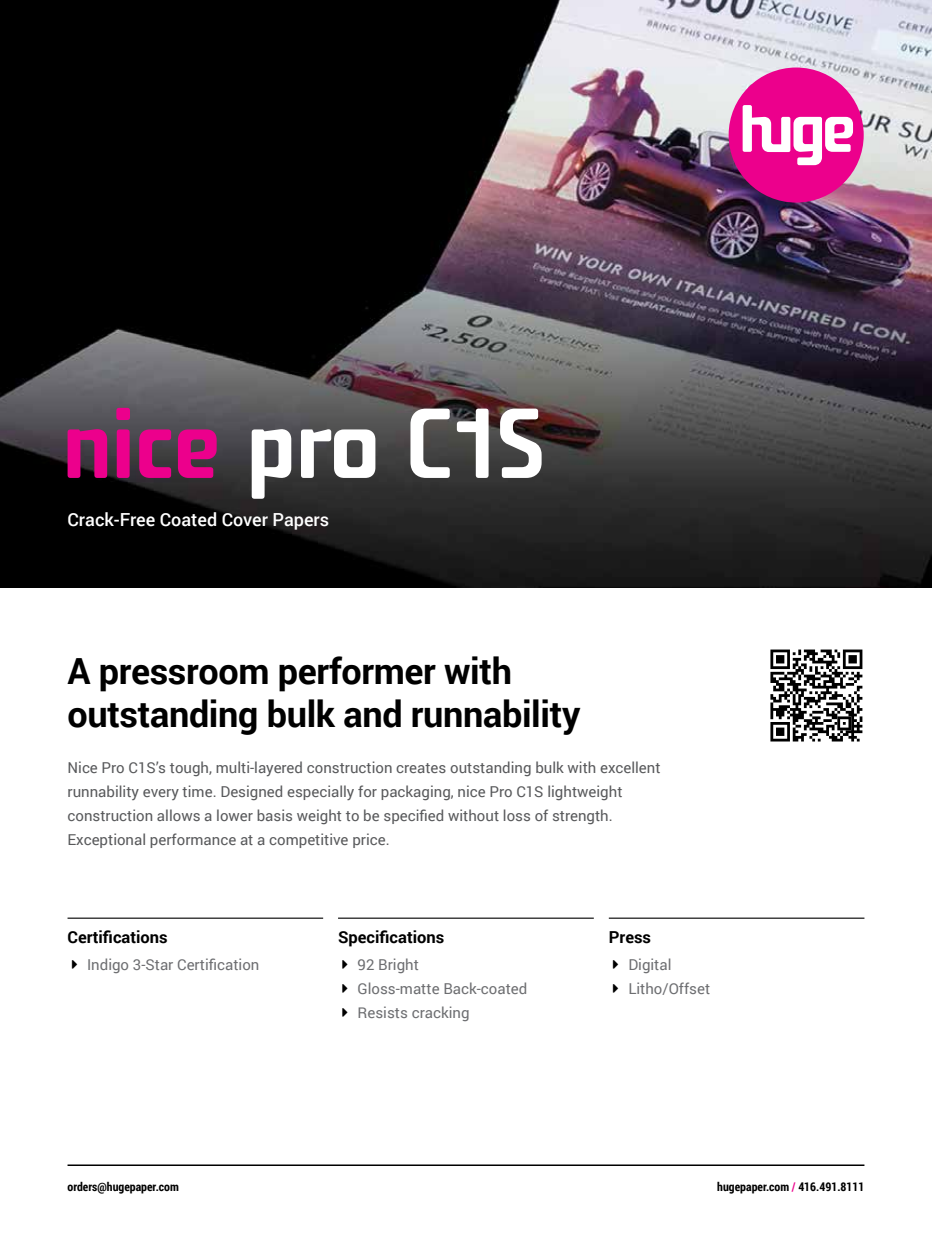
<style>
.page{position:relative;width:932px;height:1256px;background:#fff}
.page>*{position:absolute;margin:0;border:0;box-sizing:border-box;transform-origin:0 0}
.t1{font:500 96px "Fishmonger K";letter-spacing:-.025em;color:#fff}
.t2{font:700 36px/42px "Roboto";letter-spacing:-.01em;color:#000}
.t3{font:500 18px "Roboto";color:#fff}
.t4{font:700 16.5px "Roboto";color:#000}
.t5{font:15px/24px "Roboto";color:#58595b}
.t6{font:15px/24px "Roboto";color:#6d6e71}
.t7{font:700 12px "Roboto Condensed";color:#000}
.s1{color:#ec008c}
</style>
<div class="page">
<hr style="left:68px;top:1164px;width:796px;height:2px;background:#000">
<img style="left:0;top:0;width:932px;height:587px">
<svg style="left:770px;top:649px;width:92px;height:92px"></svg>
<div style="left:728px;top:68px;width:135px;height:134px;background:#ec008c;border-radius:50%"></div>
<svg style="left:742px;top:105px;width:111px;height:60px"></svg>
<hr style="left:68px;top:917px;width:255px;height:1px;background:#000">
<hr style="left:338px;top:917px;width:256px;height:1px;background:#000">
<hr style="left:609px;top:917px;width:255px;height:1px;background:#000">
<h1 class="t1" style="left:62px;top:387px;width:484px"><span class="s1">nice</span> pro C1S</h1>
<p class="t3" style="left:68px;top:506px;width:263px">Crack-Free Coated Cover Papers</p>
<h2 class="t2" style="left:68px;top:649px;width:514px">A pressroom performer with outstanding bulk and runnability</h2>
<p class="t5" style="left:68px;top:755px;width:594px">Nice Pro C1S’s tough, multi-layered construction creates outstanding bulk with excellent runnability every time. Designed especially for packaging, nice Pro C1S lightweight construction allows a lower basis weight to be specified without loss of strength.<br>Exceptional performance at a competitive price.</p>
<p class="t4" style="left:68px;top:925px;width:102px">Certifications</p>
<p class="t6" style="left:87px;top:951px;width:174px">Indigo 3-Star Certification</p>
<p class="t4" style="left:338px;top:925px;width:108px">Specifications</p>
<p class="t6" style="left:357px;top:951px;width:171px">92 Bright<br>Gloss-matte Back-coated<br>Resists cracking</p>
<p class="t4" style="left:609px;top:925px;width:44px">Press</p>
<p class="t6" style="left:628px;top:951px;width:83px">Digital<br>Litho/Offset</p>
<p class="t7" style="left:67px;top:1178px;width:113px">orders@hugepaper.com</p>
<p class="t7" style="left:717px;top:1178px;width:149px">hugepaper.com <span class="s1">/</span> 416.491.8111</p>
</div>
